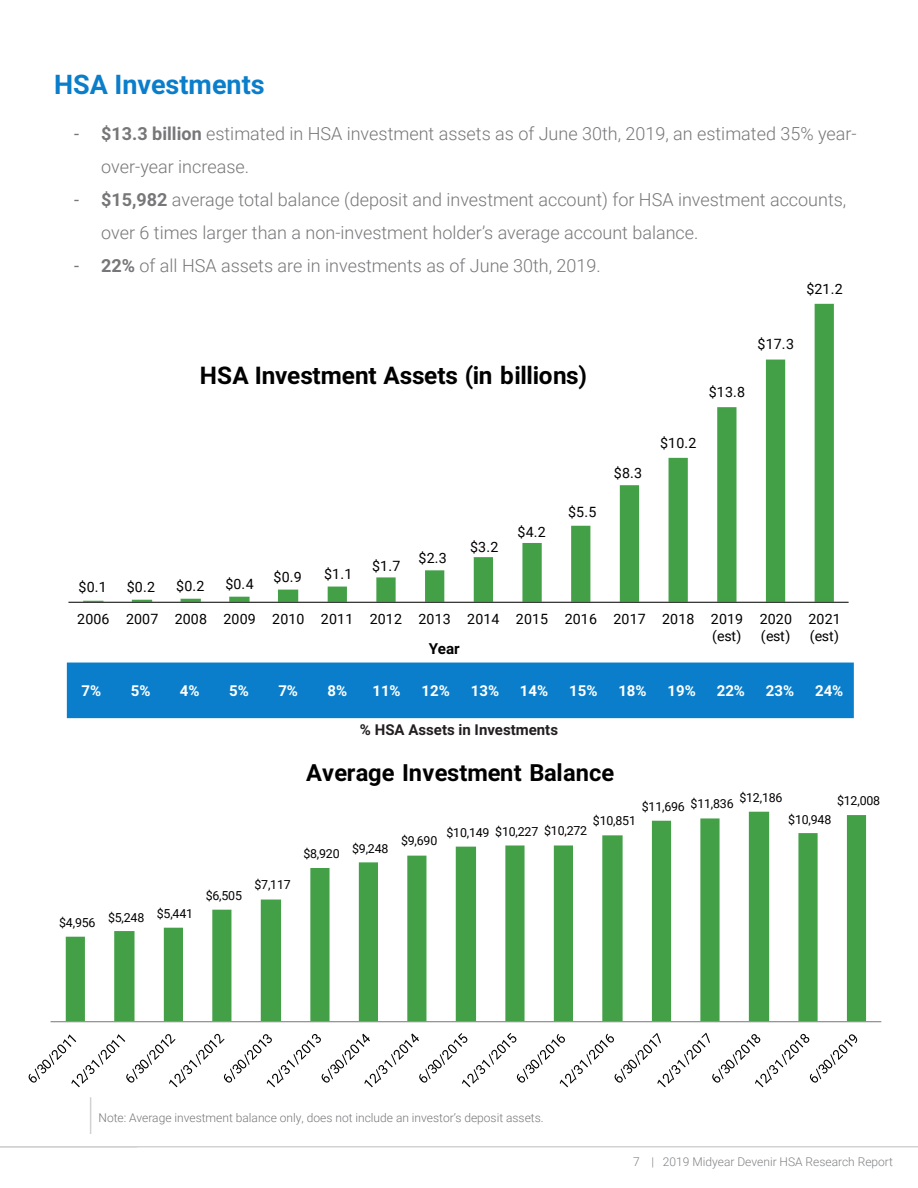
<style>
.page{position:relative;width:918px;height:1188px;background:#fff}
.page>*{position:absolute;margin:0;border:0;box-sizing:border-box;transform-origin:0 0}
.t1{font:700 27px "Roboto";color:#0a7eca}
.t2{font:700 24.3px "Roboto";letter-spacing:-.005em;color:#000}
.t3{font:700 23.7px "Roboto";letter-spacing:-.005em;color:#000}
.t4{font:300 18px/33px "Roboto";color:#77777a}
.t5{font:700 15.15px "Roboto";color:#000}
.t6{font:700 15px "Roboto";color:#fff}
.t7{font:700 15px "Roboto";color:#231f20}
.t8{font:14.25px/17.1px "Roboto";letter-spacing:.01em;color:#000}
.t9{font:12.45px "Roboto";letter-spacing:-.015em;color:#000}
.t10{font:300 12px "Roboto";color:#77777a}
.t11{font:300 12px "Roboto";color:#808285}
.s1{font-weight:400}
.s2{font-weight:700}
</style>
<div class="page">
<hr style="left:0;top:1146px;width:918px;height:2px;background:#d1d2d4">
<div style="left:67px;top:663px;width:787px;height:55px;background:#0a7eca"></div>
<hr style="left:90px;top:1097px;width:1px;height:37px;background:#d1d2d4">
<svg style="left:83px;top:304px;width:751px;height:298px"></svg>
<hr style="left:68px;top:602px;width:780px;height:1px;background:#000">
<svg style="left:66px;top:812px;width:800px;height:209px"></svg>
<hr style="left:51px;top:1021px;width:830px;height:1px;background:#868686">
<svg style="left:28px;top:1032px;width:830px;height:56px"></svg>
<p class="t1" style="left:54px;top:65px;width:212px">HSA Investments</p>
<p class="t4" style="left:101px;top:116px;width:757px;text-indent:-27px"><span class="s1">-</span> <span class="s2">$13.3 billion</span> estimated in HSA investment assets as of June 30th, 2019, an estimated 35% year&shy;over-year increase.</p>
<p class="t4" style="left:101px;top:182px;width:747px;text-indent:-27px"><span class="s1">-</span> <span class="s2">$15,982</span> average total balance (deposit and investment account) for HSA investment accounts, over 6 times larger than a non-investment holder’s average account balance.</p>
<p class="t4" style="left:74px;top:248px;width:528px"><span class="s1">-</span> <span class="s2">22%</span> of all HSA assets are in investments as of June 30th, 2019.</p>
<p class="t2" style="left:200px;top:358px;width:389px">HSA Investment Assets (in billions)</p>
<p class="t8" style="left:79px;top:578px;width:30px">$0.1</p>
<p class="t8" style="left:127px;top:578px;width:30px">$0.2</p>
<p class="t8" style="left:176px;top:577px;width:30px">$0.2</p>
<p class="t8" style="left:225px;top:575px;width:30px">$0.4</p>
<p class="t8" style="left:274px;top:568px;width:30px">$0.9</p>
<p class="t8" style="left:324px;top:565px;width:30px">$1.1</p>
<p class="t8" style="left:372px;top:557px;width:30px">$1.7</p>
<p class="t8" style="left:419px;top:549px;width:30px">$2.3</p>
<p class="t8" style="left:470px;top:538px;width:30px">$3.2</p>
<p class="t8" style="left:518px;top:522px;width:30px">$4.2</p>
<p class="t8" style="left:568px;top:503px;width:30px">$5.5</p>
<p class="t8" style="left:614px;top:464px;width:30px">$8.3</p>
<p class="t8" style="left:806px;top:280px;width:38px">$21.2</p>
<p class="t8" style="left:758px;top:335px;width:38px">$17.3</p>
<p class="t8" style="left:709px;top:383px;width:38px">$13.8</p>
<p class="t8" style="left:660px;top:434px;width:38px">$10.2</p>
<p class="t8" style="left:77px;top:610px;width:667px;text-align:right">2006 2007 2008 2009 2010 2011 2012 2013 2014 2015 2016 2017 2018 2019 (est)</p>
<p class="t8" style="left:760px;top:610px;width:34px">2020 (est)</p>
<p class="t8" style="left:808px;top:610px;width:34px">2021 (est)</p>
<p class="t5" style="left:429px;top:638px;width:32px">Year</p>
<p class="t6" style="left:82px;top:680px;width:21px">7%</p>
<p class="t6" style="left:131px;top:680px;width:21px">5%</p>
<p class="t6" style="left:180px;top:680px;width:21px">4%</p>
<p class="t6" style="left:229px;top:680px;width:21px">5%</p>
<p class="t6" style="left:278px;top:680px;width:21px">7%</p>
<p class="t6" style="left:328px;top:680px;width:21px">8%</p>
<p class="t6" style="left:372px;top:680px;width:30px">11%</p>
<p class="t6" style="left:422px;top:680px;width:30px">12%</p>
<p class="t6" style="left:471px;top:680px;width:30px">13%</p>
<p class="t6" style="left:520px;top:680px;width:30px">14%</p>
<p class="t6" style="left:569px;top:680px;width:30px">15%</p>
<p class="t6" style="left:618px;top:680px;width:30px">18%</p>
<p class="t6" style="left:668px;top:680px;width:30px">19%</p>
<p class="t6" style="left:717px;top:680px;width:30px">22%</p>
<p class="t6" style="left:766px;top:680px;width:30px">23%</p>
<p class="t6" style="left:815px;top:680px;width:30px">24%</p>
<p class="t7" style="left:360px;top:720px;width:200px">% HSA Assets in Investments</p>
<p class="t9" style="left:59px;top:908px;width:135px">$4,956 $5,248 $5,441</p>
<p class="t9" style="left:206px;top:887px;width:38px">$6,505</p>
<p class="t9" style="left:255px;top:876px;width:38px">$7,117</p>
<p class="t3" style="left:306px;top:756px;width:310px">Average Investment Balance</p>
<p class="t9" style="left:303px;top:845px;width:38px">$8,920</p>
<p class="t9" style="left:352px;top:840px;width:38px">$9,248</p>
<p class="t9" style="left:401px;top:832px;width:38px">$9,690</p>
<p class="t9" style="left:593px;top:812px;width:45px">$10,851</p>
<p class="t9" style="left:446px;top:823px;width:142px">$10,149 $10,227 $10,272</p>
<p class="t9" style="left:739px;top:789px;width:45px">$12,186</p>
<p class="t9" style="left:837px;top:792px;width:45px">$12,008</p>
<p class="t9" style="left:642px;top:796px;width:93px">$11,696 $11,836</p>
<p class="t9" style="left:788px;top:810px;width:45px">$10,948</p>
<p class="t10" style="left:99px;top:1109px;width:447px">Note: Average investment balance only, does not include an investor’s deposit assets.</p>
<p class="t11" style="left:633px;top:1153px;width:261px">7 | 2019 Midyear Devenir HSA Research Report</p>
</div>
